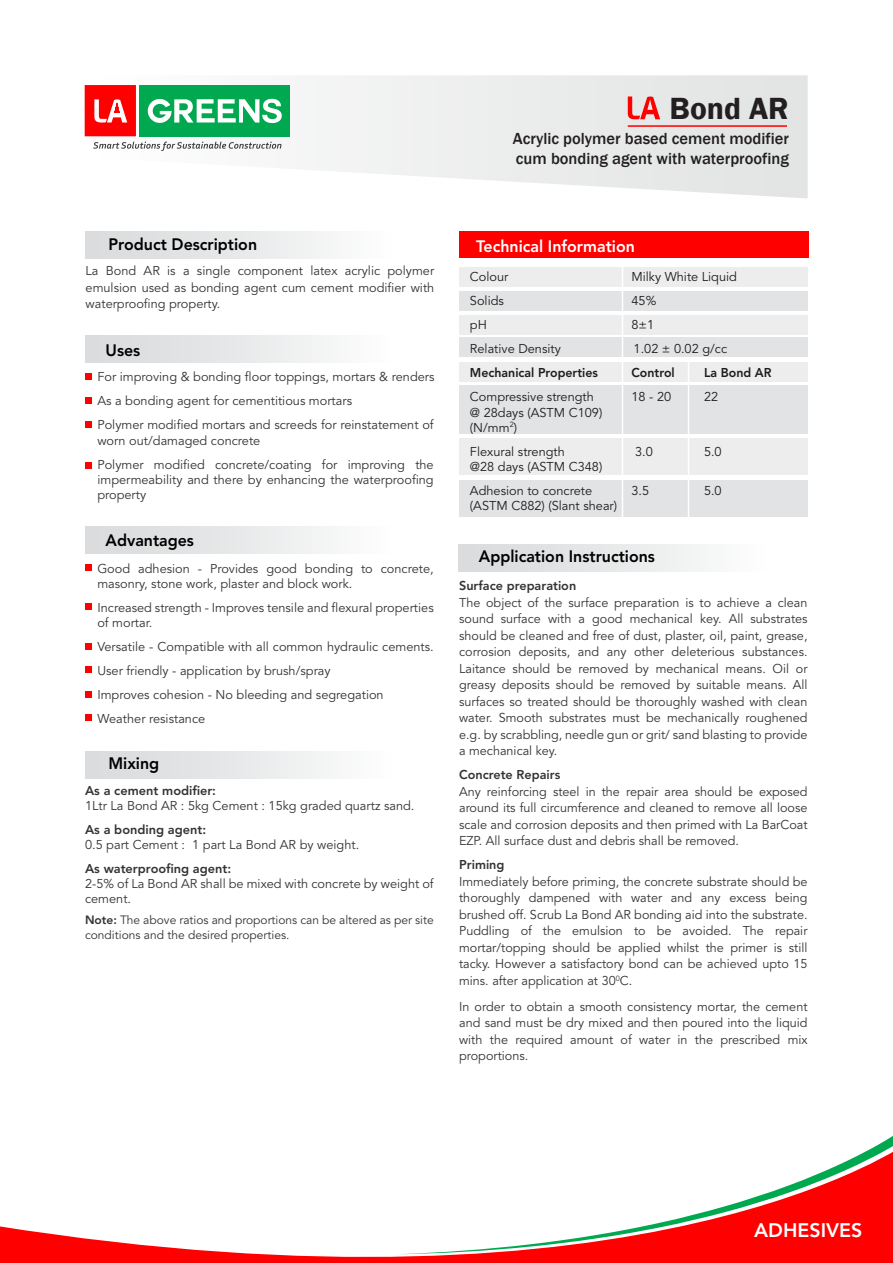
<style>
.page{position:relative;width:893px;height:1263px;background:#fff}
.page>*{position:absolute;margin:0;border:0;box-sizing:border-box;transform-origin:0 0}
.t1{font:600 31.5px "Franklin Gothic";color:#231f20}
.t2{font:800 19.5px "Avenir LT Std";color:#fff}
.t3{font:500 16.5px/19.8px "Franklin Gothic";color:#231f20}
.t4{font:800 16.5px "Avenir LT Std";color:#000;scale:.96 1}
.t5{font:800 16.5px "Avenir LT Std";color:#fff;scale:.96 1}
.t6{font:12.75px/16.5px "Avenir LT Std";color:#333}
.t7{font:12.75px/15.3px "Avenir LT Std";color:#1d1d1b}
.t8{font:800 12.75px "Avenir LT Std";color:#333}
.t9{font:800 12.75px "Avenir LT Std";color:#1d1d1b}
.t10{font:12px/15px "Avenir LT Std";color:#333}
.s1{font-weight:800}
</style>
<div class="page">
<svg style="left:0;top:1226px;width:893px;height:37px;fill:#f00"></svg>
<svg style="left:396px;top:1136px;width:497px;height:118px"></svg>
<svg style="left:85px;top:75px;width:723px;height:123px"></svg>
<hr style="left:628px;top:125px;width:159px;height:2px;background:#f00">
<svg style="left:628px;top:97px;width:32px;height:22px"></svg>
<svg style="left:85px;top:85px;width:51px;height:51px;background:#fe2121"></svg>
<div style="left:139px;top:85px;width:151px;height:51px;background:#00a84f"></div>
<svg style="left:148px;top:99px;width:134px;height:24px"></svg>
<svg style="left:93px;top:142px;width:188px;height:9px"></svg>
<div style="left:85px;top:232px;width:349px;height:27px;background:linear-gradient(to right,#d6d8da,#fff)"></div>
<div style="left:86px;top:526px;width:348px;height:27px;background:linear-gradient(to right,#d6d9da,#fff)"></div>
<div style="left:86px;top:373px;width:6px;height:7px;background:#f00"></div>
<svg style="left:86px;top:398px;width:6px;height:6px"></svg>
<div style="left:86px;top:421px;width:6px;height:7px;background:#f00"></div>
<div style="left:86px;top:462px;width:6px;height:7px;background:#f00"></div>
<div style="left:85px;top:751px;width:349px;height:27px;background:linear-gradient(to right,#d6d8da,#fff)"></div>
<div style="left:86px;top:336px;width:348px;height:27px;background:linear-gradient(to right,#d6d9da,#fff)"></div>
<div style="left:459px;top:544px;width:349px;height:27px;background:linear-gradient(to right,#d6d8da,#fff)"></div>
<div style="left:86px;top:564px;width:6px;height:7px;background:#f00"></div>
<div style="left:86px;top:603px;width:6px;height:7px;background:#f00"></div>
<svg style="left:86px;top:643px;width:6px;height:6px"></svg>
<svg style="left:86px;top:667px;width:6px;height:6px"></svg>
<div style="left:86px;top:691px;width:6px;height:7px;background:#f00"></div>
<div style="left:86px;top:714px;width:6px;height:7px;background:#f00"></div>
<div style="left:459px;top:267px;width:349px;height:19px;background:#ededee"></div>
<div style="left:459px;top:291px;width:349px;height:19px;background:#e1e3e4"></div>
<div style="left:459px;top:316px;width:349px;height:19px;background:#ededee"></div>
<div style="left:459px;top:338px;width:349px;height:19px;background:#e1e3e4"></div>
<div style="left:459px;top:362px;width:349px;height:19px;background:#ededee"></div>
<div style="left:459px;top:386px;width:349px;height:48px;background:#e1e3e4"></div>
<div style="left:459px;top:438px;width:349px;height:37px;background:#ededee"></div>
<div style="left:459px;top:480px;width:349px;height:37px;background:#e1e3e4"></div>
<hr style="left:622px;top:264px;width:1px;height:255px;background:#fff">
<hr style="left:688px;top:362px;width:1px;height:163px;background:#fff">
<div style="left:459px;top:231px;width:350px;height:27px;background:#f00"></div>
<h1 class="t1" style="left:669px;top:89px;width:121px">Bond AR</h1>
<p class="t3" style="left:513px;top:129px;width:277px">Acrylic polymer based cement modifier cum bonding agent with waterproofing</p>
<p class="t4" style="left:109px;top:234px;width:156px">Product Description</p>
<p class="t6" style="left:86px;top:263px;width:350px;text-align:justify">La Bond AR is a single component latex acrylic polymer emulsion used as bonding agent cum cement modifier with waterproofing property.</p>
<p class="t4" style="left:106px;top:340px;width:38px">Uses</p>
<p class="t6" style="left:97px;top:365px;width:339px;line-height:24px">For improving &amp; bonding floor toppings, mortars &amp; renders<br>As a bonding agent for cementitious mortars<br>Polymer modified mortars and screeds for reinstatement of</p>
<p class="t6" style="left:97px;top:429px;width:338px;line-height:24px">worn out/damaged concrete<br>Polymer modified concrete/coating for improving the</p>
<p class="t6" style="left:97px;top:472px;width:338px;line-height:15.3px">impermeability and there by enhancing the waterproofing property</p>
<p class="t4" style="left:106px;top:531px;width:94px">Advantages</p>
<p class="t6" style="left:97px;top:561px;width:338px;line-height:15.3px">Good adhesion - Provides good bonding to concrete, masonry, stone work, plaster and block work.</p>
<p class="t6" style="left:97px;top:600px;width:338px;line-height:15.3px">Increased strength - Improves tensile and flexural properties of mortar.</p>
<p class="t6" style="left:97px;top:635px;width:338px;line-height:24px">Versatile - Compatible with all common hydraulic cements.<br>User friendly - application by brush/spray<br>Improves cohesion - No bleeding and segregation Weather resistance</p>
<p class="t4" style="left:109px;top:753px;width:54px">Mixing</p>
<p class="t8" style="left:85px;top:783px;width:133px">As a cement modifier:</p>
<p class="t6" style="left:85px;top:797px;width:331px">1Ltr La Bond AR : 5kg Cement : 15kg graded quartz sand.</p>
<p class="t8" style="left:85px;top:822px;width:123px">As a bonding agent:</p>
<p class="t6" style="left:85px;top:836px;width:276px">0.5 part Cement : 1 part La Bond AR by weight.</p>
<p class="t8" style="left:85px;top:861px;width:148px">As waterproofing agent:</p>
<p class="t6" style="left:85px;top:876px;width:350px;line-height:15px">2-5% of La Bond AR shall be mixed with concrete by weight of cement.</p>
<p class="t10" style="left:85px;top:912px;width:350px"><span class="s1">Note:</span> The above ratios and proportions can be altered as per site conditions and the desired properties.</p>
<p class="t5" style="left:476px;top:237px;width:167px">Technical Information</p>
<p class="t7" style="left:470px;top:269px;width:40px">Colour</p>
<p class="t7" style="left:631px;top:269px;width:107px">Milky White Liquid</p>
<p class="t7" style="left:470px;top:293px;width:35px">Solids</p>
<p class="t7" style="left:631px;top:293px;width:26px">45%</p>
<p class="t7" style="left:470px;top:317px;width:18px">pH</p>
<p class="t7" style="left:631px;top:317px;width:24px">8±1</p>
<p class="t7" style="left:470px;top:341px;width:92px">Relative Density</p>
<p class="t7" style="left:634px;top:341px;width:95px">1.02 ± 0.02 g/cc</p>
<p class="t9" style="left:470px;top:365px;width:130px">Mechanical Properties</p>
<p class="t9" style="left:631px;top:365px;width:45px">Control</p>
<p class="t9" style="left:704px;top:365px;width:69px">La Bond AR</p>
<p class="t7" style="left:470px;top:389px;width:125px">Compressive strength</p>
<p class="t7" style="left:631px;top:389px;width:41px">18 - 20</p>
<p class="t7" style="left:704px;top:389px;width:16px">22</p>
<p class="t7" style="left:470px;top:405px;width:134px">@ 28days (ASTM C109) (N/mm<sup>2</sup>)</p>
<p class="t7" style="left:470px;top:444px;width:96px">Flexural strength</p>
<p class="t7" style="left:635px;top:444px;width:19px">3.0</p>
<p class="t7" style="left:704px;top:444px;width:19px">5.0</p>
<p class="t7" style="left:470px;top:455px;width:134px;line-height:24px">@28 days (ASTM C348)<br>Adhesion to concrete</p>
<p class="t7" style="left:631px;top:483px;width:19px">3.5</p>
<p class="t7" style="left:704px;top:483px;width:19px">5.0</p>
<p class="t7" style="left:470px;top:499px;width:149px">(ASTM C882) (Slant shear)</p>
<p class="t4" style="left:479px;top:547px;width:185px">Application Instructions</p>
<p class="t8" style="left:459px;top:578px;width:119px">Surface preparation</p>
<p class="t6" style="left:459px;top:595px;width:350px;text-align:justify">The object of the surface preparation is to achieve a clean sound surface with a good mechanical key. All substrates should be cleaned and free of dust, plaster, oil, paint, grease, corrosion deposits, and any other deleterious substances.<br>Laitance should be removed by mechanical means. Oil or greasy deposits should be removed by suitable means. All surfaces so treated should be thoroughly washed with clean water. Smooth substrates must be mechanically roughened e.g. by scrabbling, needle gun or grit/ sand blasting to provide a mechanical key.</p>
<p class="t8" style="left:459px;top:767px;width:103px">Concrete Repairs</p>
<p class="t6" style="left:459px;top:784px;width:350px;text-align:justify">Any reinforcing steel in the repair area should be exposed around its full circumference and cleaned to remove all loose scale and corrosion deposits and then primed with La BarCoat EZP. All surface dust and debris shall be removed.</p>
<p class="t8" style="left:459px;top:857px;width:47px">Priming</p>
<p class="t6" style="left:459px;top:874px;width:350px;text-align:justify">Immediately before priming, the concrete substrate should be thoroughly dampened with water and any excess being brushed off. Scrub La Bond AR bonding aid into the substrate.<br>Puddling of the emulsion to be avoided. The repair mortar/topping should be applied whilst the primer is still tacky. However a satisfactory bond can be achieved upto 15 mins. after application at 30<sup>0</sup>C.</p>
<p class="t6" style="left:459px;top:998px;width:350px;text-align:justify">In order to obtain a smooth consistency mortar, the cement and sand must be dry mixed and then poured into the liquid with the required amount of water in the prescribed mix proportions.</p>
<h2 class="t2" style="left:754px;top:1218px;width:109px">ADHESIVES</h2>
</div>
